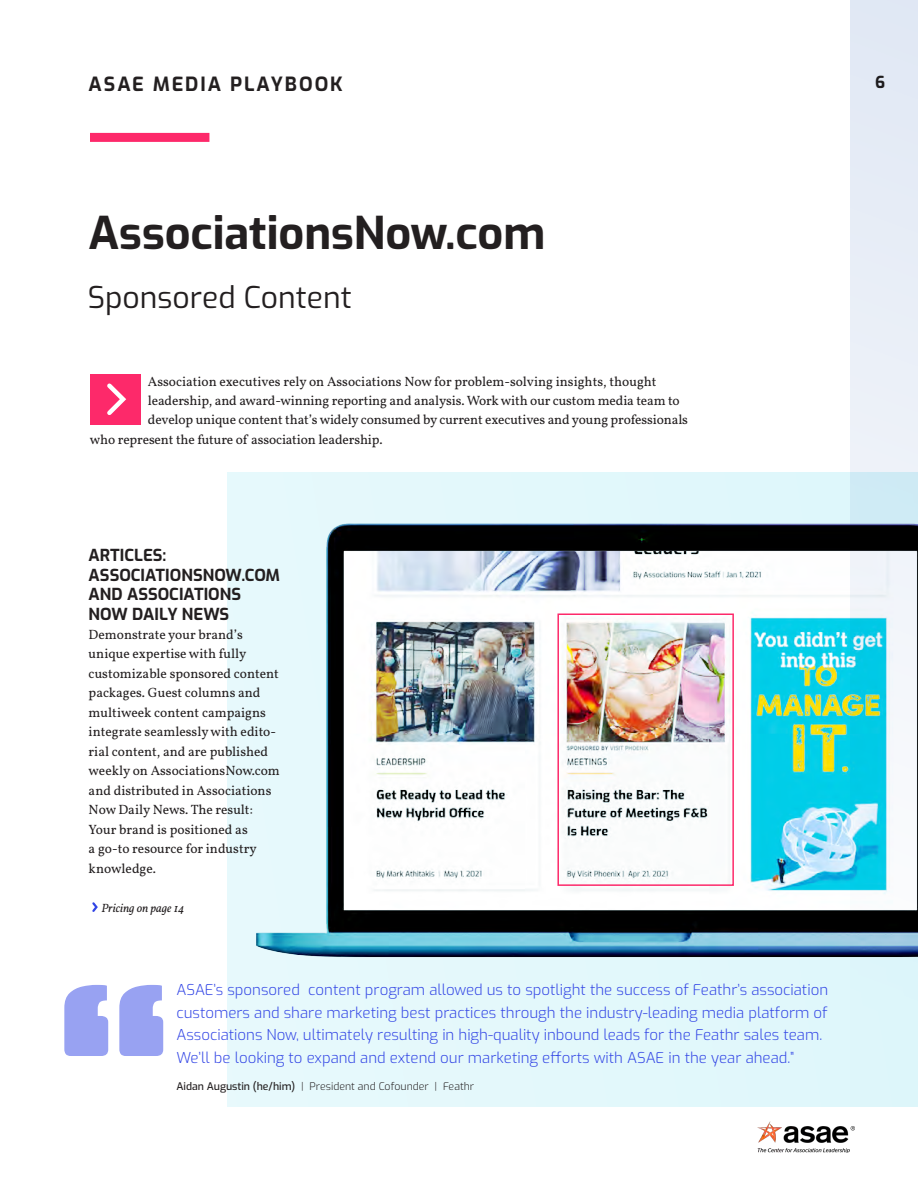
<style>
.page{position:relative;width:918px;height:1188px;background:#fff}
.page>*{position:absolute;margin:0;border:0;box-sizing:border-box;transform-origin:0 0}
.ASAE_Headline{font:700 45px "Exo";color:#231f20}
.ASAE_deck{font:30px "Exo";color:#231f20}
.t1{font:700 19.5px "Exo";letter-spacing:.1em;color:#231f20}
.ASAE_subhead{font:700 16.5px/19.5px "Exo";color:#231f20}
.ASAE_pull_quote{font:300 15px/22.5px "Exo";color:#3245e5}
.ASAE_body_copy{font:13.5px/19.5px "Vollkorn";color:#231f20}
.ASAE_body_copy-2{font:italic 12px "Vollkorn";color:#231f20}
.ASAE_body_copy-3{font:300 10.5px "Exo";color:#231f20}
.s1{font-weight:500}
</style>
<div class="page">
<div style="left:90px;top:133px;width:119px;height:9px;background:#fd296a"></div>
<img style="left:757px;top:1121px;width:97px;height:32px">
<div style="left:90px;top:374px;width:50px;height:50px;background:#fd296a"></div>
<svg style="left:107px;top:383px;width:20px;height:32px"></svg>
<img style="left:227px;top:472px;width:623px;height:635px">
<svg style="left:850px;top:0;width:68px;height:1107px;fill:#e4eef7"></svg>
<div style="left:557px;top:614px;width:177px;height:272px;border:2px solid #fd296a"></div>
<svg style="left:92px;top:902px;width:6px;height:10px"></svg>
<svg style="left:64px;top:985px;width:99px;height:71px"></svg>
<h3 class="t1" style="left:89px;top:70px;width:256px">ASAE MEDIA PLAYBOOK</h3>
<p class="ASAE_subhead" style="left:875px;top:71px;width:12px">6</p>
<p class="ASAE_Headline" style="left:88px;top:200px;width:458px">AssociationsNow.com</p>
<p class="ASAE_deck" style="left:88px;top:275px;width:265px">Sponsored Content</p>
<p class="ASAE_body_copy" style="left:148px;top:370px;width:510px">Association executives rely on Associations Now for problem-solving insights, thought</p>
<p class="ASAE_body_copy" style="left:148px;top:390px;width:533px">leadership, and award-winning reporting and analysis. Work with our custom media team to</p>
<p class="ASAE_body_copy" style="left:148px;top:409px;width:542px">develop unique content that’s widely consumed by current executives and young professionals</p>
<p class="ASAE_body_copy" style="left:90px;top:429px;width:294px">who represent the future of association leadership.</p>
<p class="ASAE_subhead" style="left:89px;top:545px;width:193px">ARTICLES:<br>ASSOCIATIONSNOW.COM<br>AND ASSOCIATIONS<br>NOW DAILY NEWS</p>
<p class="ASAE_body_copy" style="left:89px;top:624px;width:193px">Demonstrate your brand’s unique expertise with fully customizable sponsored content packages. Guest columns and multiweek content campaigns integrate seamlessly with edito&shy;rial content, and are published weekly on AssociationsNow.com and distributed in Associations<br>Now Daily News. The result:<br>Your brand is positioned as<br>a go-to resource for industry knowledge.</p>
<p class="ASAE_body_copy-2" style="left:101px;top:899px;width:85px">Pricing on page 14</p>
<p class="ASAE_pull_quote" style="left:176px;top:978px;width:653px">ASAE’s sponsored content program allowed us to spotlight the success of Feathr’s association customers and share marketing best practices through the industry-leading media platform of Associations Now, ultimately resulting in high-quality inbound leads for the Feathr sales team.<br>We’ll be looking to expand and extend our marketing efforts with ASAE in the year ahead.”</p>
<p class="ASAE_body_copy-3" style="left:176px;top:1079px;width:299px"><span class="s1">Aidan Augustin (he/him)</span> | President and Cofounder | Feathr</p>
</div>
